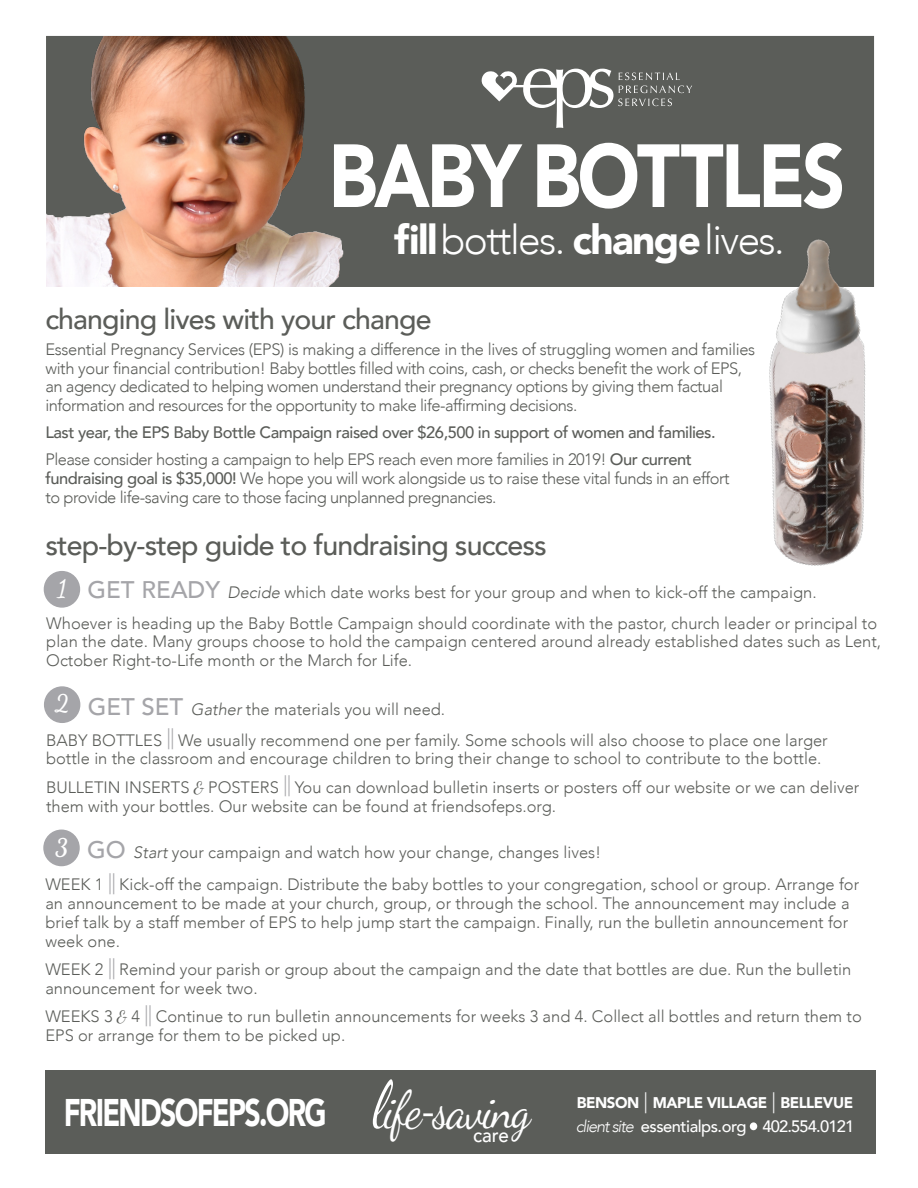
<style>
.page{position:relative;width:918px;height:1188px;background:#fff}
.page>*{position:absolute;margin:0;border:0;box-sizing:border-box;transform-origin:0 0}
.t1{font:900 88.5px "Avenir";letter-spacing:-.04em;color:#fff;scale:.85 1}
.t2{font:52.5px "Dancing Script";letter-spacing:-.04em;color:#fff;scale:.89 1}
.t3{font:300 40.5px "Avenir";letter-spacing:-.04em;color:#fff}
.t4{font:900 38.4px "Avenir";letter-spacing:-.06em;color:#fff;scale:.74 1}
.t5{font:500 28.5px "Avenir";letter-spacing:-.03em;color:#5b5d59}
.t6{font:700 24px "Dancing Script";color:#fff}
.t7{font:500 19.8px "Avenir";color:#fff;scale:.94 1}
.t8{font:300 16.5px/18.8px "Avenir";color:#5b5d59}
.t9{font:300 16.5px/18.8px "Avenir";letter-spacing:-.03em;color:#5b5d59}
.t10{font:500 16.5px "Avenir";letter-spacing:-.03em;color:#5b5d59}
.t11{font:500 16.5px "Avenir";letter-spacing:-.03em;color:#fff}
.t12{font:900 15.45px "Avenir";letter-spacing:-.03em;color:#fff}
.s1{font-weight:900}
.s2{font-weight:500}
.s3{font-weight:500;font-size:24px;color:#a5a5a9}
.s4{font-style:italic}
.s5{font-size:21px;color:#a5a5a9}
.s6{font-family:"Dancing Script";font-weight:400}
.s7{font-size:66px}
.s8{font-family:"Avenir";font-weight:300;font-size:43.5px}
.s9{font-weight:300;font-size:21px}
.s10{font-weight:300;font-style:italic}
</style>
<div class="page">
<div style="left:46px;top:36px;width:828px;height:251px;background:#5b5d59"></div>
<svg style="left:482px;top:69px;width:210px;height:59px"></svg>
<img style="left:46px;top:37px;width:312px;height:250px">
<img style="left:679px;top:208px;width:196px;height:358px">
<div style="left:44px;top:572px;width:35px;height:35px;background:#a5a5a9;border-radius:50%"></div>
<div style="left:44px;top:571px;width:36px;height:37px;border:2px solid #a5a5a9;border-radius:50%"></div>
<div style="left:45px;top:687px;width:35px;height:35px;background:#a5a5a9;border-radius:50%"></div>
<div style="left:44px;top:686px;width:36px;height:37px;border:2px solid #a5a5a9;border-radius:50%"></div>
<div style="left:44px;top:830px;width:35px;height:36px;background:#a5a5a9;border-radius:50%"></div>
<div style="left:43px;top:830px;width:37px;height:36px;border:2px solid #a5a5a9;border-radius:50%"></div>
<div style="left:46px;top:1071px;width:830px;height:83px;background:#5b5d59"></div>
<div style="left:750px;top:1122px;width:7px;height:8px;background:#fff;border-radius:50%"></div>
<p class="t1" style="left:329px;top:100px;width:609px">BABY BOTTLES</p>
<p class="t3" style="left:394px;top:216px;width:392px"><span class="s1">fill</span> bottles. <span class="s1">change</span> lives.</p>
<p class="t5" style="left:45px;top:295px;width:388px">changing lives with your change</p>
<p class="t9" style="left:45px;top:340px;width:711px">Essential Pregnancy Services (EPS) is making a difference in the lives of struggling women and families with your financial contribution! Baby bottles filled with coins, cash, or checks benefit the work of EPS, an agency dedicated to helping women understand their pregnancy options by giving them factual information and resources for the opportunity to make life-affirming decisions.</p>
<p class="t10" style="left:45px;top:418px;width:672px">Last year, the EPS Baby Bottle Campaign raised over $26,500 in support of women and families.</p>
<p class="t9" style="left:45px;top:450px;width:686px">Please consider hosting a campaign to help EPS reach even more families in 2019! <span class="s2">Our current fundraising goal is $35,000!</span> We hope you will work alongside us to raise these vital funds in an effort to provide life-saving care to those facing unplanned pregnancies.</p>
<p class="t5" style="left:45px;top:520px;width:503px">step-by-step guide to fundraising success</p>
<p class="t6" style="left:57px;top:573px;width:11px">1</p>
<p class="t8" style="left:88px;top:583px;width:731px"><span class="s3">GET READY</span> <span class="s4">Decide</span> which date works best for your group and when to kick-off the campaign.</p>
<p class="t8" style="left:46px;top:614px;width:837px">Whoever is heading up the Baby Bottle Campaign should coordinate with the pastor, church leader or principal to plan the date. Many groups choose to hold the campaign centered around already established dates such as Lent,<br>October Right-to-Life month or the March for Life.</p>
<p class="t6" style="left:55px;top:689px;width:16px">2</p>
<p class="t8" style="left:88px;top:700px;width:359px"><span class="s3">GET SET</span> <span class="s4">Gather</span> the materials you will need.</p>
<p class="t8" style="left:46px;top:731px;width:783px">BABY BOTTLES <span class="s5">||</span> We usually recommend one per family. Some schools will also choose to place one larger bottle in the classroom and encourage children to bring their change to school to contribute to the bottle.</p>
<p class="t8" style="left:46px;top:778px;width:815px">BULLETIN INSERTS <span class="s6">&amp;</span> POSTERS <span class="s5">||</span> You can download bulletin inserts or posters off our website or we can deliver them with your bottles. Our website can be found at friendsofeps.org.</p>
<p class="t6" style="left:55px;top:832px;width:15px">3</p>
<p class="t8" style="left:87px;top:843px;width:516px"><span class="s3">GO</span> <span class="s4">Start</span> your campaign and watch how your change, changes lives!</p>
<p class="t8" style="left:45px;top:875px;width:815px">WEEK 1 <span class="s5">||</span> Kick-off the campaign. Distribute the baby bottles to your congregation, school or group. Arrange for an announcement to be made at your church, group, or through the school. The announcement may include a brief talk by a staff member of EPS to help jump start the campaign. Finally, run the bulletin announcement for week one.</p>
<p class="t8" style="left:45px;top:960px;width:807px">WEEK 2 <span class="s5">||</span> Remind your parish or group about the campaign and the date that bottles are due. Run the bulletin announcement for week two.</p>
<p class="t8" style="left:45px;top:1007px;width:818px">WEEKS 3 <span class="s6">&amp;</span> 4 <span class="s5">||</span> Continue to run bulletin announcements for weeks 3 and 4. Collect all bottles and return them to<br>EPS or arrange for them to be picked up.</p>
<p class="t4" style="left:64px;top:1080px;width:357px">FRIENDSOFEPS.ORG</p>
<p class="t2" style="left:373px;top:1078px;width:179px"><span class="s7">l</span>ife<span class="s8">-</span>saving</p>
<p class="t7" style="left:473px;top:1118px;width:40px">care</p>
<p class="t12" style="left:577px;top:1090px;width:278px">BENSON <span class="s9">|</span> MAPLE VILLAGE <span class="s9">|</span> BELLEVUE</p>
<p class="t11" style="left:576px;top:1112px;width:280px"><span class="s10">client site</span> essentialps.org 402.554.0121</p>
</div>
